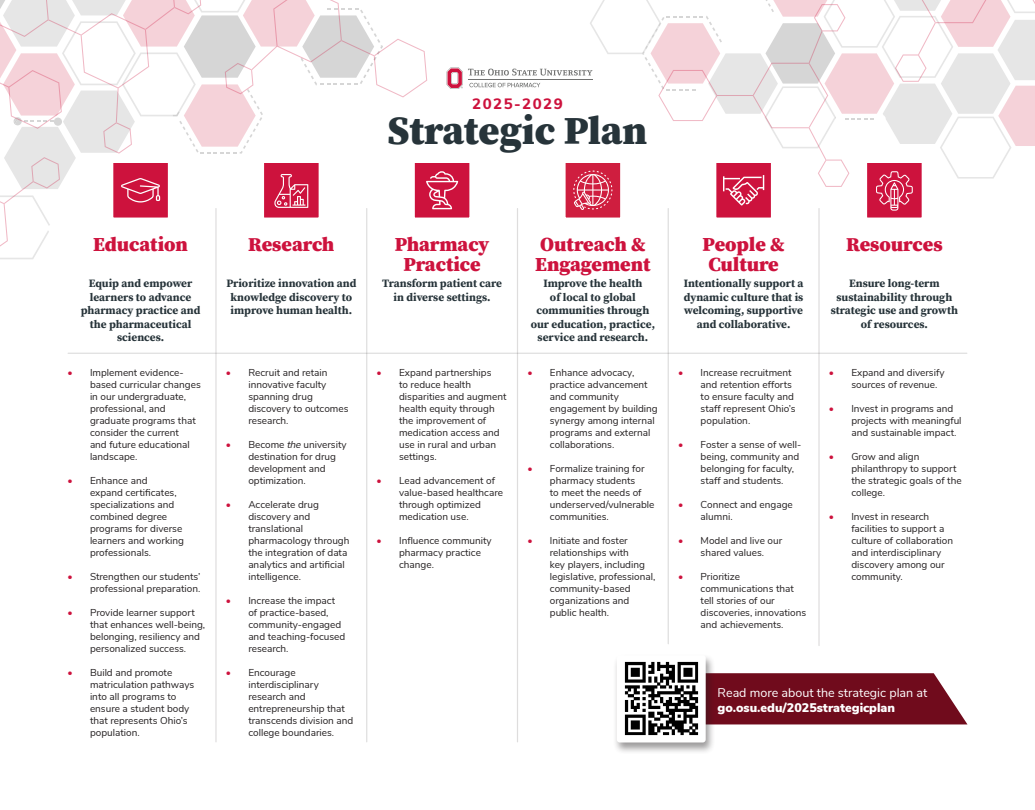
<style>
.page{position:relative;width:1035px;height:810px;background:#fff}
.page>*{position:absolute;margin:0;border:0;box-sizing:border-box;transform-origin:0 0}
.t1{font:900 40px "Buckeye Serif 2";color:#27343a}
.t2{font:900 20px/20px "Buckeye Serif 2";color:#cd123d;text-align:center}
.t3{font:800 15px "Buckeye Sans 2";letter-spacing:.1em;color:#cd123d}
.t4{font:12.5px "Buckeye Sans 2";color:#fff}
.t5{font:900 12.5px "Buckeye Sans 2";color:#fff}
.t6{font:700 11.25px/13.5px "Buckeye Serif 2";color:#27343a;text-align:center}
.t7{font:10px/12px "Buckeye Sans 2";color:#231f20}
.s1{color:#cd123d}
.s2{font-style:italic}
</style>
<div class="page">
<hr style="left:215px;top:209px;width:2px;height:533px;background:#231f20">
<hr style="left:366px;top:209px;width:1px;height:533px;background:#231f20">
<hr style="left:517px;top:209px;width:1px;height:533px;background:#231f20">
<hr style="left:668px;top:209px;width:1px;height:435px;background:#231f20">
<hr style="left:818px;top:209px;width:2px;height:437px;background:#231f20">
<hr style="left:68px;top:353px;width:899px;height:1px;background:#231f20">
<svg style="left:0;top:0;width:1035px;height:262px"></svg>
<svg style="left:715px;top:673px;width:252px;height:51px;background:#791b2a"></svg>
<div style="left:612px;top:653px;width:103px;height:102px;background:#231f20;opacity:.45"></div>
<div style="left:617px;top:655px;width:89px;height:87px;background:#fff;border-radius:3px"></div>
<img style="left:624px;top:661px;width:75px;height:75px">
<p class="t3" style="left:472px;top:94px;width:92px">2025-2029</p>
<p class="t1" style="left:388px;top:107px;width:261px">Strategic Plan</p>
<p class="t2" style="left:93px;top:235px;width:96px">Education</p>
<p class="t2" style="left:248px;top:235px;width:88px">Research</p>
<p class="t2" style="left:395px;top:235px;width:96px">Pharmacy<br>Practice</p>
<p class="t2" style="left:535px;top:235px;width:117px;text-align:left">Outreach &amp;<br>Engagement</p>
<p class="t2" style="left:703px;top:235px;width:84px">People &amp;</p>
<p class="t2" style="left:708px;top:255px;width:72px">Culture</p>
<p class="t2" style="left:846px;top:235px;width:98px">Resources</p>
<p class="t6" style="left:81px;top:277px;width:121px">Equip and empower learners to advance pharmacy practice and the pharmaceutical sciences.</p>
<p class="t6" style="left:226px;top:277px;width:132px">Prioritize innovation and knowledge discovery to improve human health.</p>
<p class="t6" style="left:382px;top:277px;width:121px">Transform patient care in diverse settings.</p>
<p class="t6" style="left:531px;top:277px;width:126px">Improve the health<br>of local to global communities through our education, practice, service and research.</p>
<p class="t6" style="left:684px;top:277px;width:121px">Intentionally support a dynamic culture that is welcoming, supportive and collaborative.</p>
<p class="t6" style="left:831px;top:277px;width:129px">Ensure long-term sustainability through strategic use and growth of resources.</p>
<p class="t7" style="left:90px;top:367px;width:112px;text-indent:-22px"><span class="s1">•</span> Implement evidence&shy;based curricular changes in our undergraduate, professional, and graduate programs that consider the current<br>and future educational landscape.</p>
<p class="t7" style="left:90px;top:475px;width:95px;text-indent:-22px"><span class="s1">•</span> Enhance and<br>expand certificates, specializations and combined degree programs for diverse learners and working professionals.</p>
<p class="t7" style="left:68px;top:571px;width:134px;text-align:right"><span class="s1">•</span> Strengthen our students’ professional preparation.</p>
<p class="t7" style="left:90px;top:607px;width:117px;text-indent:-22px"><span class="s1">•</span> Provide learner support that enhances well-being, belonging, resiliency and personalized success.</p>
<p class="t7" style="left:90px;top:667px;width:106px;text-indent:-22px"><span class="s1">•</span> Build and promote matriculation pathways into all programs to ensure a student body that represents Ohio’s population.</p>
<p class="t7" style="left:851px;top:367px;width:95px;text-indent:-22px"><span class="s1">•</span> Expand and diversify sources of revenue.</p>
<p class="t7" style="left:851px;top:403px;width:112px;text-indent:-22px"><span class="s1">•</span> Invest in programs and projects with meaningful and sustainable impact.</p>
<p class="t7" style="left:851px;top:451px;width:112px;text-indent:-22px"><span class="s1">•</span> Grow and align philanthropy to support the strategic goals of the college.</p>
<p class="t7" style="left:851px;top:511px;width:103px;text-indent:-22px"><span class="s1">•</span> Invest in research facilities to support a culture of collaboration and interdisciplinary discovery among our community.</p>
<p class="t7" style="left:248px;top:367px;width:102px;text-indent:-22px"><span class="s1">•</span> Recruit and retain innovative faculty spanning drug discovery to outcomes research.</p>
<p class="t7" style="left:248px;top:439px;width:100px;text-indent:-22px"><span class="s1">•</span> Become <span class="s2">the</span> university destination for drug development and optimization.</p>
<p class="t7" style="left:248px;top:499px;width:103px;text-indent:-22px"><span class="s1">•</span> Accelerate drug discovery and translational pharmacology through the integration of data analytics and artificial intelligence.</p>
<p class="t7" style="left:248px;top:595px;width:98px;text-indent:-22px"><span class="s1">•</span> Increase the impact of practice-based, community-engaged and teaching-focused research.</p>
<p class="t7" style="left:248px;top:667px;width:106px;text-indent:-22px"><span class="s1">•</span> Encourage interdisciplinary research and entrepreneurship that transcends division and college boundaries.</p>
<p class="t7" style="left:399px;top:367px;width:109px;text-indent:-22px"><span class="s1">•</span> Expand partnerships<br>to reduce health disparities and augment health equity through the improvement of medication access and use in rural and urban settings.</p>
<p class="t7" style="left:399px;top:475px;width:105px;text-indent:-22px"><span class="s1">•</span> Lead advancement of value-based healthcare through optimized medication use.</p>
<p class="t7" style="left:399px;top:535px;width:94px;text-indent:-22px"><span class="s1">•</span> Influence community pharmacy practice change.</p>
<p class="t7" style="left:550px;top:367px;width:109px;text-indent:-22px"><span class="s1">•</span> Enhance advocacy, practice advancement and community engagement by building synergy among internal programs and external collaborations.</p>
<p class="t7" style="left:550px;top:463px;width:106px;text-indent:-22px"><span class="s1">•</span> Formalize training for pharmacy students<br>to meet the needs of underserved/vulnerable communities.</p>
<p class="t7" style="left:550px;top:535px;width:107px;text-indent:-22px"><span class="s1">•</span> Initiate and foster relationships with<br>key players, including legislative, professional, community-based organizations and public health.</p>
<p class="t7" style="left:701px;top:367px;width:97px;text-indent:-22px"><span class="s1">•</span> Increase recruitment and retention efforts to ensure faculty and staff represent Ohio’s population.</p>
<p class="t7" style="left:701px;top:439px;width:102px;text-indent:-22px"><span class="s1">•</span> Foster a sense of well&shy;being, community and belonging for faculty, staff and students.</p>
<p class="t7" style="left:701px;top:499px;width:94px;text-indent:-22px"><span class="s1">•</span> Connect and engage alumni.</p>
<p class="t7" style="left:678px;top:535px;width:106px;text-align:center"><span class="s1">•</span> Model and live our shared values.</p>
<p class="t7" style="left:701px;top:571px;width:107px;text-indent:-22px"><span class="s1">•</span> Prioritize communications that tell stories of our discoveries, innovations and achievements.</p>
<p class="t4" style="left:718px;top:685px;width:211px">Read more about the strategic plan at</p>
<p class="t5" style="left:718px;top:699px;width:179px">go.osu.edu/2025strategicplan</p>
</div>
